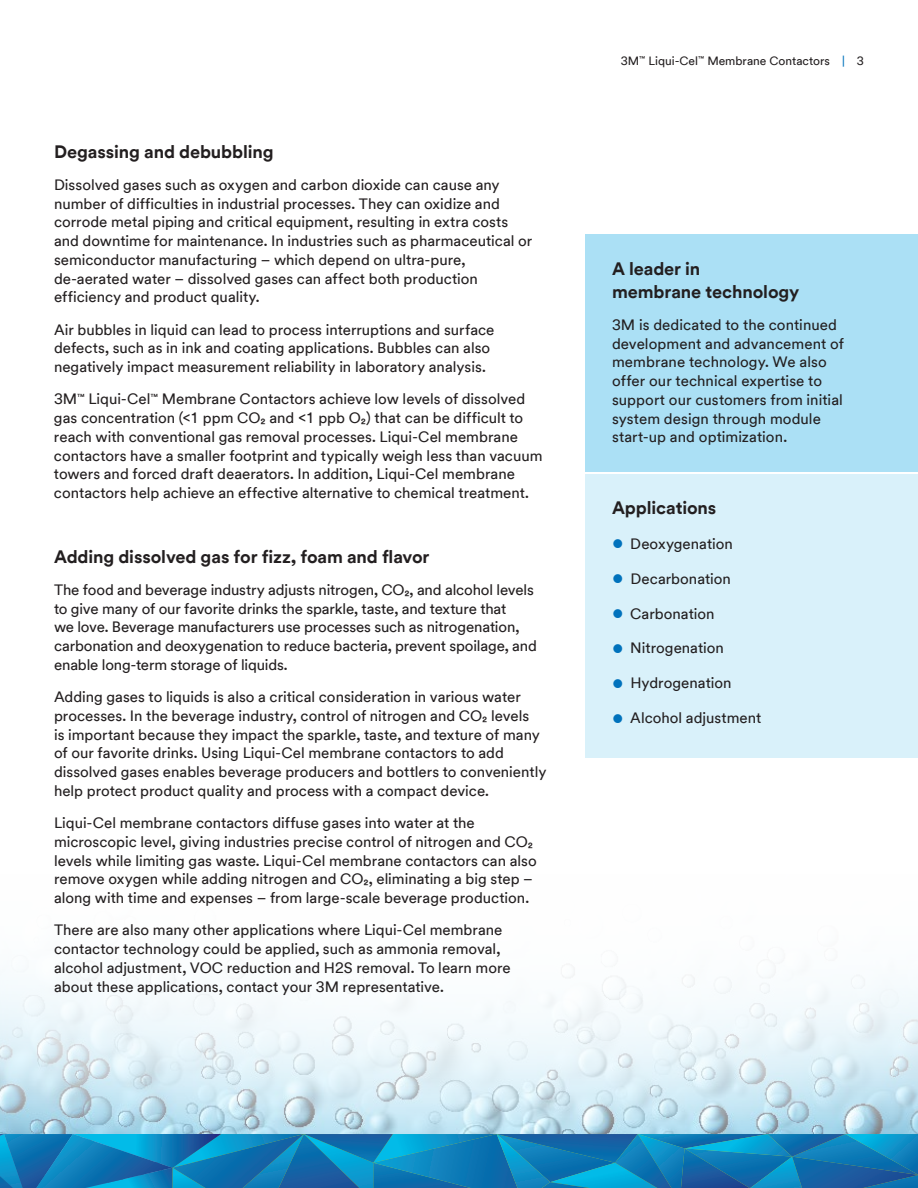
<style>
.page{position:relative;width:918px;height:1188px;background:#fff}
.page>*{position:absolute;margin:0;border:0;box-sizing:border-box;transform-origin:0 0}
.t1{font:18px/22.5px "Byhwbf 3 M Circular TT Bold";letter-spacing:-.005em;color:#231f20}
.t2{font:15px/18.8px "Nvblnc 3 M Circular TT Book";color:#231f20}
.t3{font:12px "Nvblnc 3 M Circular TT Book";color:#231f20}
.s1{font-family:"Rdxrdt 3 M Circular TT Book"}
.s2{color:#0072bc}
.s3{font-family:"Byhwbf 3 M Circular TT Bold";font-size:21px;color:#0072bc}
</style>
<div class="page">
<img style="left:0;top:969px;width:918px;height:165px">
<div style="left:585px;top:234px;width:333px;height:237px;background:#abe0f5"></div>
<div style="left:585px;top:474px;width:333px;height:284px;background:#d9f1fa"></div>
<svg style="left:0;top:1134px;width:918px;height:54px;background:#0e7db8"></svg>
<h3 class="t1" style="left:54px;top:139px;width:221px">Degassing and debubbling</h3>
<p class="t2" style="left:54px;top:174px;width:480px">Dissolved gases such as oxygen and carbon dioxide can cause any number of difficulties in industrial processes. They can oxidize and corrode metal piping and critical equipment, resulting in extra costs and downtime for maintenance. In industries such as pharmaceutical or semiconductor manufacturing – which depend on ultra-pure, de-aerated water – dissolved gases can affect both production efficiency and product quality.</p>
<p class="t2" style="left:54px;top:319px;width:442px">Air bubbles in liquid can lead to process interruptions and surface defects, such as in ink and coating applications. Bubbles can also negatively impact measurement reliability in laboratory analysis.</p>
<p class="t2" style="left:54px;top:389px;width:490px">3M<sup>™</sup> Liqui-Cel<sup>™</sup> Membrane Contactors achieve low levels of dissolved <span class="s1">gas concentration (&lt;1 ppm CO₂ and &lt;1 ppb O₂) that can be difficult to </span>reach with conventional gas removal processes. Liqui-Cel membrane contactors have a smaller footprint and typically weigh less than vacuum towers and forced draft deaerators. In addition, Liqui-Cel membrane contactors help achieve an effective alternative to chemical treatment.</p>
<h3 class="t1" style="left:54px;top:544px;width:377px">Adding dissolved gas for fizz, foam and flavor</h3>
<p class="t2" style="left:54px;top:579px;width:484px"><span class="s1">The food and beverage industry adjusts nitrogen, CO₂, and alcohol levels </span>to give many of our favorite drinks the sparkle, taste, and texture that<br>we love. Beverage manufacturers use processes such as nitrogenation, carbonation and deoxygenation to reduce bacteria, prevent spoilage, and enable long-term storage of liquids.</p>
<p class="t2" style="left:54px;top:687px;width:494px">Adding gases to liquids is also a critical consideration in various water <span class="s1">processes. In the beverage industry, control of nitrogen and CO₂ levels<br></span>is important because they impact the sparkle, taste, and texture of many of our favorite drinks. Using Liqui-Cel membrane contactors to add dissolved gases enables beverage producers and bottlers to conveniently help protect product quality and process with a compact device.</p>
<p class="t2" style="left:54px;top:813px;width:484px">Liqui-Cel membrane contactors diffuse gases into water at the <span class="s1">microscopic level, giving industries precise control of nitrogen and CO₂ </span>levels while limiting gas waste. Liqui-Cel membrane contactors can also <span class="s1">remove oxygen while adding nitrogen and CO₂, eliminating a big step – </span>along with time and expenses – from large-scale beverage production.</p>
<p class="t2" style="left:54px;top:920px;width:458px">There are also many other applications where Liqui-Cel membrane contactor technology could be applied, such as ammonia removal, alcohol adjustment, VOC reduction and H2S removal. To learn more about these applications, contact your 3M representative.</p>
<p class="t3" style="left:621px;top:52px;width:245px">3M<sup>™</sup> Liqui-Cel<sup>™</sup> Membrane Contactors <span class="s2">|</span> 3</p>
<h4 class="t1" style="left:612px;top:257px;width:189px">A leader in<br>membrane technology</h4>
<p class="t2" style="left:612px;top:315px;width:234px">3M is dedicated to the continued development and advancement of membrane technology. We also offer our technical expertise to support our customers from initial system design through module start-up and optimization.</p>
<h4 class="t1" style="left:612px;top:495px;width:106px">Applications</h4>
<p class="t2" style="left:612px;top:533px;width:122px"><span class="s3">•</span> Deoxygenation</p>
<p class="t2" style="left:612px;top:568px;width:120px"><span class="s3">•</span> Decarbonation</p>
<p class="t2" style="left:612px;top:603px;width:104px"><span class="s3">•</span> Carbonation</p>
<p class="t2" style="left:612px;top:638px;width:113px"><span class="s3">•</span> Nitrogenation</p>
<p class="t2" style="left:612px;top:673px;width:121px"><span class="s3">•</span> Hydrogenation</p>
<p class="t2" style="left:612px;top:708px;width:151px"><span class="s3">•</span> Alcohol adjustment</p>
</div>
